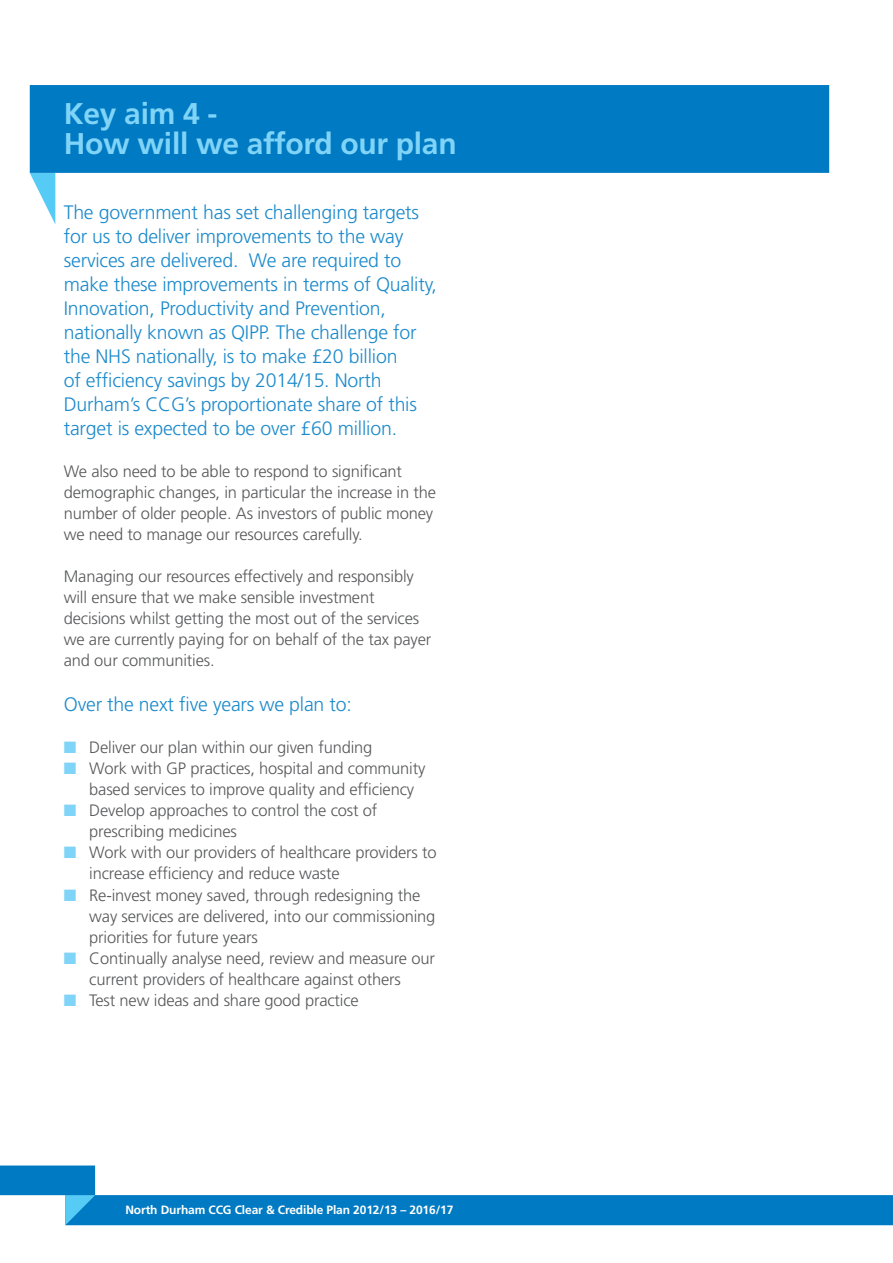
<style>
.page{position:relative;width:893px;height:1263px;background:#fff}
.page>*{position:absolute;margin:0;border:0;box-sizing:border-box;transform-origin:0 0}
.t1{font:700 30px/30px "Frutiger";letter-spacing:-.01em;color:#80d4f7}
.t2{font:300 19.5px/24px "Frutiger";letter-spacing:-.01em;color:#1c8acb}
.t3{font:300 16.5px/21px "Frutiger";letter-spacing:-.01em;color:#57585a}
.t4{font:700 12px "Frutiger";letter-spacing:-.01em;color:#fff}
.s1{color:#80d4f7}
</style>
<div class="page">
<svg style="left:30px;top:173px;width:25px;height:51px"></svg>
<div style="left:30px;top:85px;width:799px;height:88px;background:#007ac2;border:2px solid #007ac2"></div>
<div style="left:66px;top:1196px;width:826px;height:28px;background:#007ac2"></div>
<div style="left:65px;top:1195px;width:828px;height:30px;border:2px solid #007ac2"></div>
<div style="left:1px;top:1166px;width:93px;height:28px;background:#007ac2"></div>
<div style="left:0;top:1165px;width:95px;height:30px;border:2px solid #007ac2"></div>
<svg style="left:65px;top:1195px;width:30px;height:30px"></svg>
<h1 class="t1" style="left:64px;top:99px;width:394px">Key aim 4 -<br>How will we afford our plan</h1>
<p class="t2" style="left:64px;top:201px;width:374px">The government has set challenging targets for us to deliver improvements to the way services are delivered. We are required to make these improvements in terms of Quality, Innovation, Productivity and Prevention, nationally known as QIPP. The challenge for the NHS nationally, is to make £20 billion<br>of efficiency savings by 2014/15. North Durham’s CCG’s proportionate share of this target is expected to be over £60 million.</p>
<p class="t3" style="left:64px;top:461px;width:374px">We also need to be able to respond to significant demographic changes, in particular the increase in the number of older people. As investors of public money we need to manage our resources carefully.</p>
<p class="t3" style="left:64px;top:566px;width:369px">Managing our resources effectively and responsibly will ensure that we make sensible investment decisions whilst getting the most out of the services we are currently paying for on behalf of the tax payer and our communities.</p>
<p class="t2" style="left:64px;top:693px;width:290px">Over the next five years we plan to:</p>
<p class="t3" style="left:64px;top:737px;width:310px"><span class="s1">■</span> Deliver our plan within our given funding</p>
<p class="t3" style="left:89px;top:758px;width:338px;text-indent:-26px"><span class="s1">■</span> Work with GP practices, hospital and community based services to improve quality and efficiency</p>
<p class="t3" style="left:89px;top:800px;width:290px;text-indent:-26px"><span class="s1">■</span> Develop approaches to control the cost of prescribing medicines</p>
<p class="t3" style="left:89px;top:842px;width:349px;text-indent:-26px"><span class="s1">■</span> Work with our providers of healthcare providers to increase efficiency and reduce waste</p>
<p class="t3" style="left:89px;top:884px;width:348px;text-indent:-26px"><span class="s1">■</span> Re-invest money saved, through redesigning the way services are delivered, into our commissioning priorities for future years</p>
<p class="t3" style="left:64px;top:947px;width:373px;text-align:center"><span class="s1">■</span> Continually analyse need, review and measure our current providers of healthcare against others</p>
<p class="t3" style="left:64px;top:989px;width:297px"><span class="s1">■</span> Test new ideas and share good practice</p>
<p class="t4" style="left:125px;top:1202px;width:329px">North Durham CCG Clear &amp; Credible Plan 2012/13 – 2016/17</p>
</div>
